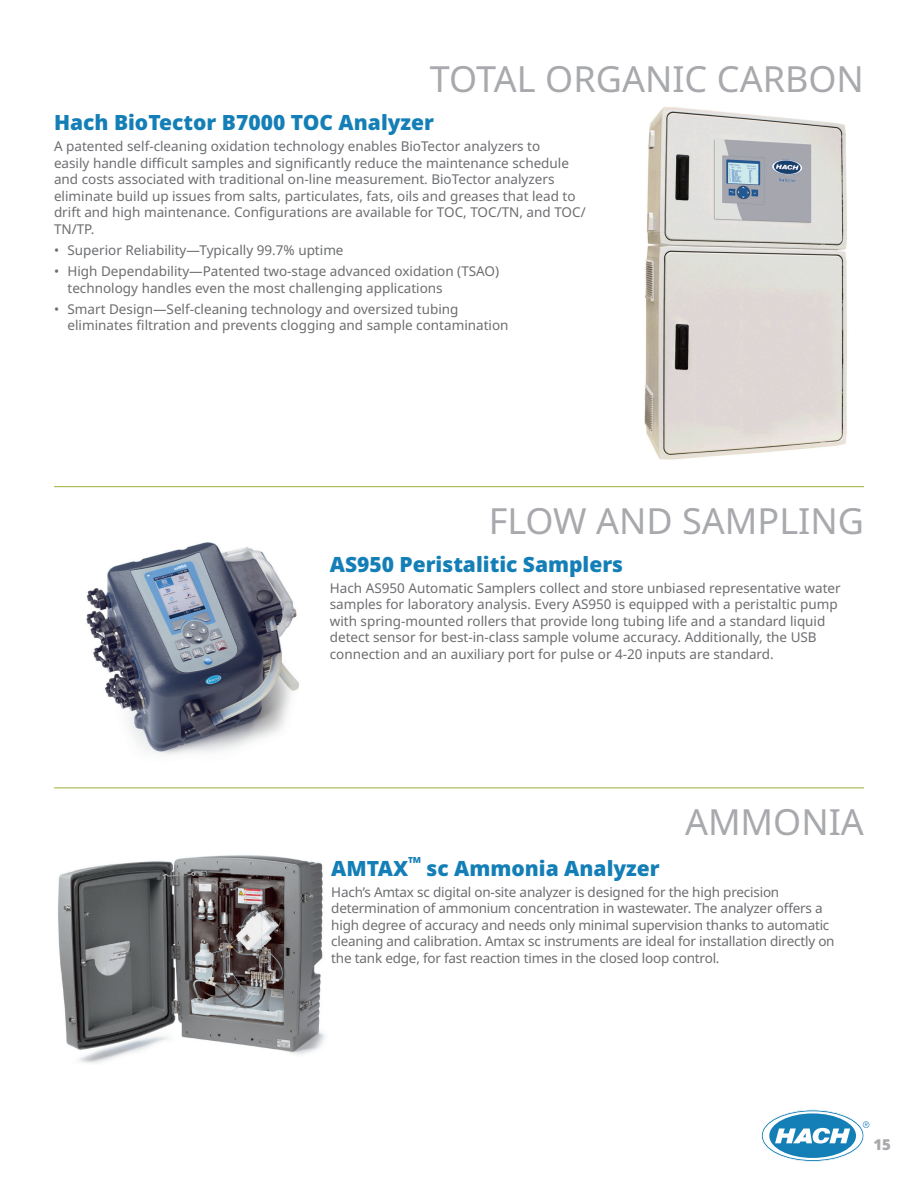
<style>
.page{position:relative;width:918px;height:1188px;background:#fff}
.page>*{position:absolute;margin:0;border:0;box-sizing:border-box;transform-origin:0 0}
.NEW_HEAD_1{font:36px "Noto Sans";color:#a8a9ad}
.NEW_HEAD_2{font:900 21px "Noto Sans";color:#147fb7}
.t1{font:900 15px "Noto Sans";color:#a8a9ad}
.NEW_TEXT_1{font:13.5px/16.5px "Noto Sans";color:#6c6d70}
</style>
<div class="page">
<img style="left:644px;top:107px;width:203px;height:353px">
<hr style="left:54px;top:486px;width:810px;height:1px;background:#a0ae39">
<img style="left:86px;top:542px;width:213px;height:213px">
<img style="left:58px;top:855px;width:267px;height:208px">
<hr style="left:54px;top:788px;width:810px;height:1px;background:#a0ae39">
<svg style="left:761px;top:1110px;width:108px;height:52px"></svg>
<p class="NEW_HEAD_1" style="left:430px;top:54px;width:436px">TOTAL ORGANIC CARBON</p>
<p class="NEW_HEAD_2" style="left:54px;top:107px;width:382px">Hach BioTector B7000 TOC Analyzer</p>
<p class="NEW_TEXT_1" style="left:54px;top:139px;width:533px">A patented self-cleaning oxidation technology enables BioTector analyzers to<br>easily handle difficult samples and significantly reduce the maintenance schedule and costs associated with traditional on-line measurement. BioTector analyzers eliminate build up issues from salts, particulates, fats, oils and greases that lead to drift and high maintenance. Configurations are available for TOC, TOC/TN, and TOC/ TN/TP.</p>
<p class="NEW_TEXT_1" style="left:54px;top:242px;width:291px">• Superior Reliability—Typically 99.7% uptime</p>
<p class="NEW_TEXT_1" style="left:68px;top:263px;width:433px;text-indent:-14px">• High Dependability—Patented two-stage advanced oxidation (TSAO) technology handles even the most challenging applications</p>
<p class="NEW_TEXT_1" style="left:68px;top:301px;width:443px;text-indent:-14px">• Smart Design—Self-cleaning technology and oversized tubing eliminates filtration and prevents clogging and sample contamination</p>
<p class="NEW_HEAD_1" style="left:489px;top:495px;width:377px">FLOW AND SAMPLING</p>
<p class="NEW_HEAD_2" style="left:330px;top:548px;width:295px">AS950 Peristalitic Samplers</p>
<p class="NEW_TEXT_1" style="left:330px;top:580px;width:513px">Hach AS950 Automatic Samplers collect and store unbiased representative water samples for laboratory analysis. Every AS950 is equipped with a peristaltic pump with spring-mounted rollers that provide long tubing life and a standard liquid detect sensor for best-in-class sample volume accuracy. Additionally, the USB connection and an auxiliary port for pulse or 4-20 inputs are standard.</p>
<p class="NEW_HEAD_1" style="left:685px;top:797px;width:180px">AMMONIA</p>
<p class="NEW_HEAD_2" style="left:331px;top:852px;width:330px">AMTAX<sup>™</sup> sc Ammonia Analyzer</p>
<p class="NEW_TEXT_1" style="left:331px;top:884px;width:505px">Hach’s Amtax sc digital on-site analyzer is designed for the high precision determination of ammonium concentration in wastewater. The analyzer offers a high degree of accuracy and needs only minimal supervision thanks to automatic cleaning and calibration. Amtax sc instruments are ideal for installation directly on the tank edge, for fast reaction times in the closed loop control.</p>
<p class="t1" style="left:873px;top:1133px;width:19px">15</p>
</div>
